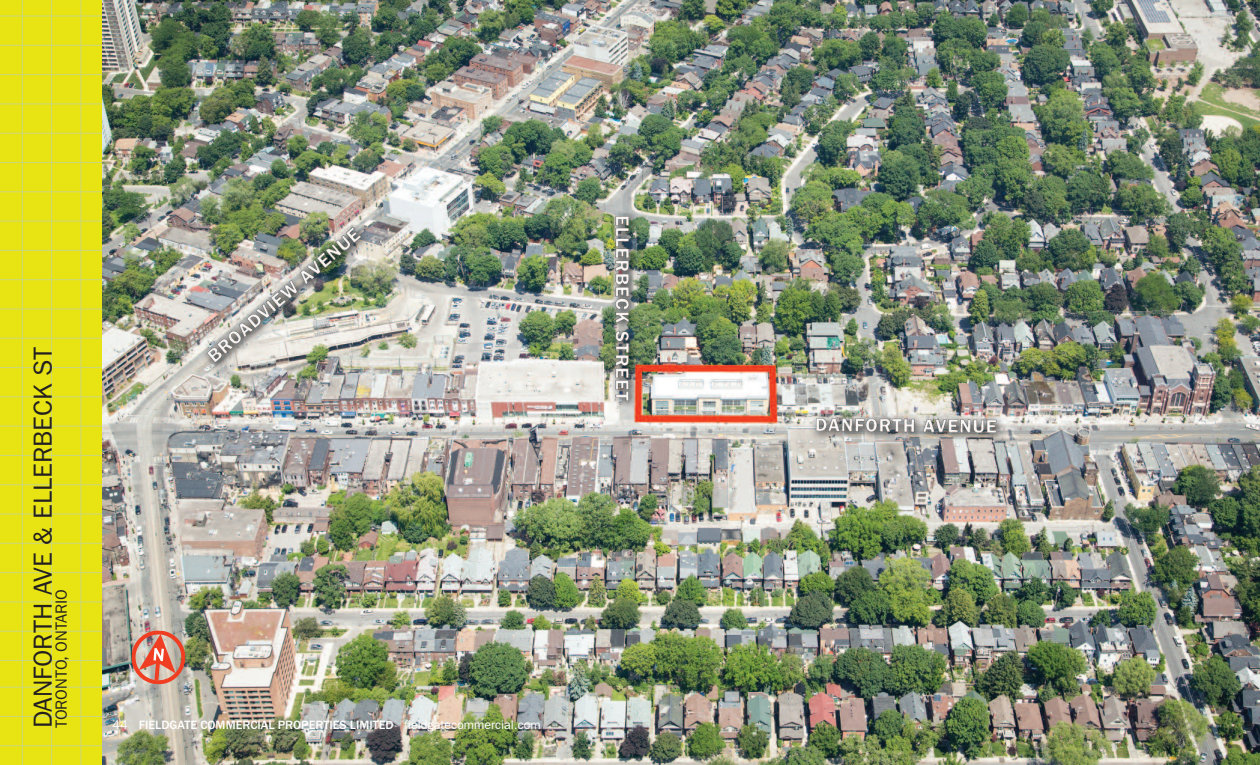
<style>
.page{position:relative;width:1260px;height:765px;background:#fff}
.page>*{position:absolute;margin:0;border:0;box-sizing:border-box;transform-origin:0 0}
.t1{font:26.25px "Franklin Gothic";color:#231f20}
.t2{font:16.25px "Franklin Gothic";color:#231f20}
.t3{font:500 12.5px "Franklin Gothic";color:#fff}
.s1{font-weight:400}
</style>
<div class="page">
<img style="left:101px;top:0;width:1159px;height:765px">
<div style="left:0;top:0;width:101px;height:765px;background:#e8e414"></div>
<hr style="left:22px;top:0;width:1px;height:765px;background:#cbd67d">
<hr style="left:51px;top:0;width:1px;height:765px;background:#cbd67d">
<hr style="left:81px;top:0;width:1px;height:765px;background:#cbd67d">
<hr style="left:0;top:660px;width:101px;height:1px;background:#cbd67d">
<hr style="left:0;top:631px;width:101px;height:1px;background:#cbd67d">
<hr style="left:0;top:602px;width:101px;height:1px;background:#cbd67d">
<hr style="left:0;top:572px;width:101px;height:1px;background:#cbd67d">
<hr style="left:0;top:543px;width:101px;height:1px;background:#cbd67d">
<hr style="left:0;top:514px;width:101px;height:1px;background:#cbd67d">
<hr style="left:0;top:485px;width:101px;height:1px;background:#cbd67d">
<hr style="left:0;top:455px;width:101px;height:1px;background:#cbd67d">
<hr style="left:0;top:426px;width:101px;height:1px;background:#cbd67d">
<hr style="left:0;top:397px;width:101px;height:1px;background:#cbd67d">
<hr style="left:0;top:367px;width:101px;height:1px;background:#cbd67d">
<hr style="left:0;top:338px;width:101px;height:1px;background:#cbd67d">
<hr style="left:0;top:309px;width:101px;height:1px;background:#cbd67d">
<hr style="left:0;top:279px;width:101px;height:1px;background:#cbd67d">
<hr style="left:0;top:250px;width:101px;height:1px;background:#cbd67d">
<hr style="left:0;top:221px;width:101px;height:1px;background:#cbd67d">
<hr style="left:0;top:192px;width:101px;height:1px;background:#cbd67d">
<hr style="left:0;top:162px;width:101px;height:1px;background:#cbd67d">
<hr style="left:0;top:133px;width:101px;height:1px;background:#cbd67d">
<hr style="left:0;top:104px;width:101px;height:1px;background:#cbd67d">
<hr style="left:0;top:74px;width:101px;height:1px;background:#cbd67d">
<hr style="left:0;top:45px;width:101px;height:1px;background:#cbd67d">
<hr style="left:0;top:16px;width:101px;height:1px;background:#cbd67d">
<hr style="left:0;top:746px;width:101px;height:1px;background:#cbd67d">
<hr style="left:0;top:716px;width:101px;height:1px;background:#cbd67d">
<hr style="left:0;top:687px;width:101px;height:1px;background:#cbd67d">
<img style="left:131px;top:630px;width:57px;height:55px">
<h1 class="t1" style="left:34px;top:728px;width:383px;rotate:-90deg">DANFORTH AVE &amp; ELLERBECK ST</h1>
<h2 class="t2" style="left:56px;top:728px;width:141px;rotate:-90deg">TORONTO, ONTARIO</h2>
<p class="t3" style="left:112px;top:717px;width:430px"><span class="s1">44</span> FIELDGATE COMMERCIAL PROPERTIES LIMITED <span class="s1">fieldgatecommercial.com</span></p>
</div>
